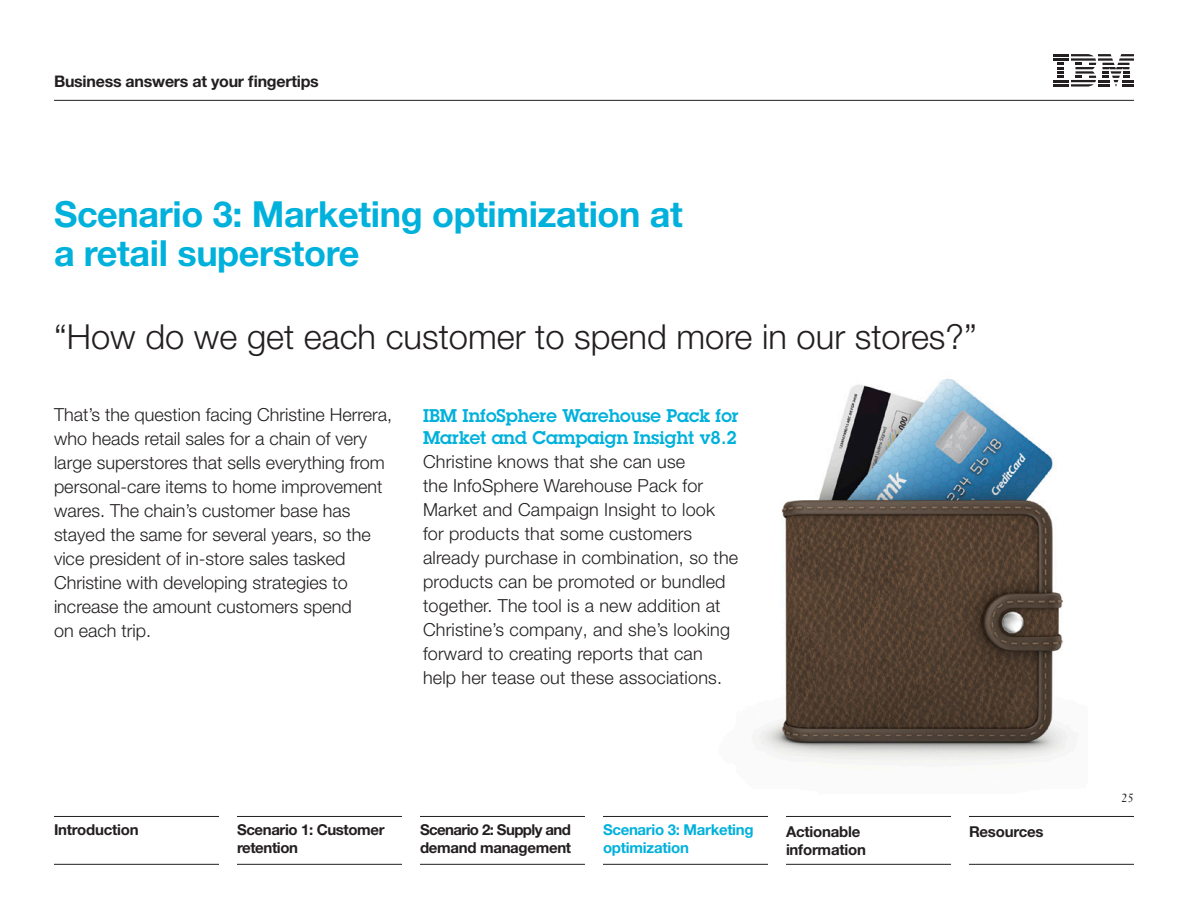
<style>
.page{position:relative;width:1188px;height:918px;background:#fff}
.page>*{position:absolute;margin:0;border:0;box-sizing:border-box;transform-origin:0 0}
._1A_Head_1__color{font:700 36px/39px "Helvetica Neue LT Pro";letter-spacing:-.01em;color:#00b1dc}
._2A_Body{font:300 34.5px "Helvetica Neue LT Pro";color:#231f20}
._2A_Body-2{font:300 18px/24px "Helvetica Neue LT Pro";color:#231f20}
._1B_Head_3__color{font:600 18px/22.5px "Lubalin Graph Std";color:#00b1dc}
.t1{font:700 16.05px "Helvetica Neue LT Pro";letter-spacing:-.015em;color:#231f20}
._6A_5_ways_copy{font:700 15px/18px "Helvetica Neue LT Pro";letter-spacing:-.02em;color:#231f20}
._6A_5_ways_copy-2{font:700 15px/18px "Helvetica Neue LT Pro";letter-spacing:-.02em;color:#00b1dc}
.t2{font:12px "Janson Text LT Std";color:#231f20}
</style>
<div class="page">
<img style="left:757px;top:379px;width:311px;height:383px">
<svg style="left:1053px;top:54px;width:81px;height:33px"></svg>
<hr style="left:54px;top:100px;width:1080px;height:1px;background:#231f20">
<hr style="left:54px;top:816px;width:165px;height:1px;background:#231f20">
<hr style="left:54px;top:864px;width:165px;height:1px;background:#231f20">
<hr style="left:237px;top:816px;width:165px;height:1px;background:#231f20">
<hr style="left:237px;top:864px;width:165px;height:1px;background:#231f20">
<hr style="left:420px;top:816px;width:165px;height:1px;background:#231f20">
<hr style="left:420px;top:864px;width:165px;height:1px;background:#231f20">
<hr style="left:603px;top:816px;width:165px;height:1px;background:#231f20">
<hr style="left:603px;top:864px;width:165px;height:1px;background:#231f20">
<hr style="left:786px;top:816px;width:165px;height:1px;background:#231f20">
<hr style="left:786px;top:864px;width:165px;height:1px;background:#231f20">
<hr style="left:969px;top:816px;width:165px;height:1px;background:#231f20">
<hr style="left:969px;top:864px;width:165px;height:1px;background:#231f20">
<p class="t1" style="left:54px;top:71px;width:266px">Business answers at your fingertips</p>
<p class="_1A_Head_1__color" style="left:54px;top:194px;width:630px">Scenario 3: Marketing optimization at a retail superstore</p>
<p class="_2A_Body" style="left:54px;top:315px;width:924px">“How do we get each customer to spend more in our stores?”</p>
<p class="_2A_Body-2" style="left:54px;top:403px;width:340px">That’s the question facing Christine Herrera, who heads retail sales for a chain of very large superstores that sells everything from personal-care items to home improvement wares. The chain’s customer base has stayed the same for several years, so the vice president of in-store sales tasked Christine with developing strategies to increase the amount customers spend<br>on each trip.</p>
<p class="_1B_Head_3__color" style="left:423px;top:404px;width:317px">IBM InfoSphere Warehouse Pack for<br>Market and Campaign Insight v8.2</p>
<p class="_2A_Body-2" style="left:423px;top:449px;width:317px">Christine knows that she can use<br>the InfoSphere Warehouse Pack for Market and Campaign Insight to look for products that some customers already purchase in combination, so the products can be promoted or bundled together. The tool is a new addition at Christine’s company, and she’s looking forward to creating reports that can help her tease out these associations.</p>
<p class="_6A_5_ways_copy" style="left:54px;top:821px;width:86px">Introduction</p>
<p class="_6A_5_ways_copy" style="left:237px;top:821px;width:149px">Scenario 1: Customer retention</p>
<p class="_6A_5_ways_copy" style="left:420px;top:821px;width:153px">Scenario 2: Supply and demand management</p>
<p class="_6A_5_ways_copy-2" style="left:603px;top:821px;width:152px">Scenario 3: Marketing optimization</p>
<p class="_6A_5_ways_copy" style="left:786px;top:822px;width:81px">Actionable information</p>
<p class="_6A_5_ways_copy" style="left:969px;top:822px;width:76px">Resources</p>
<p class="t2" style="left:1122px;top:790px;width:14px">25</p>
</div>
